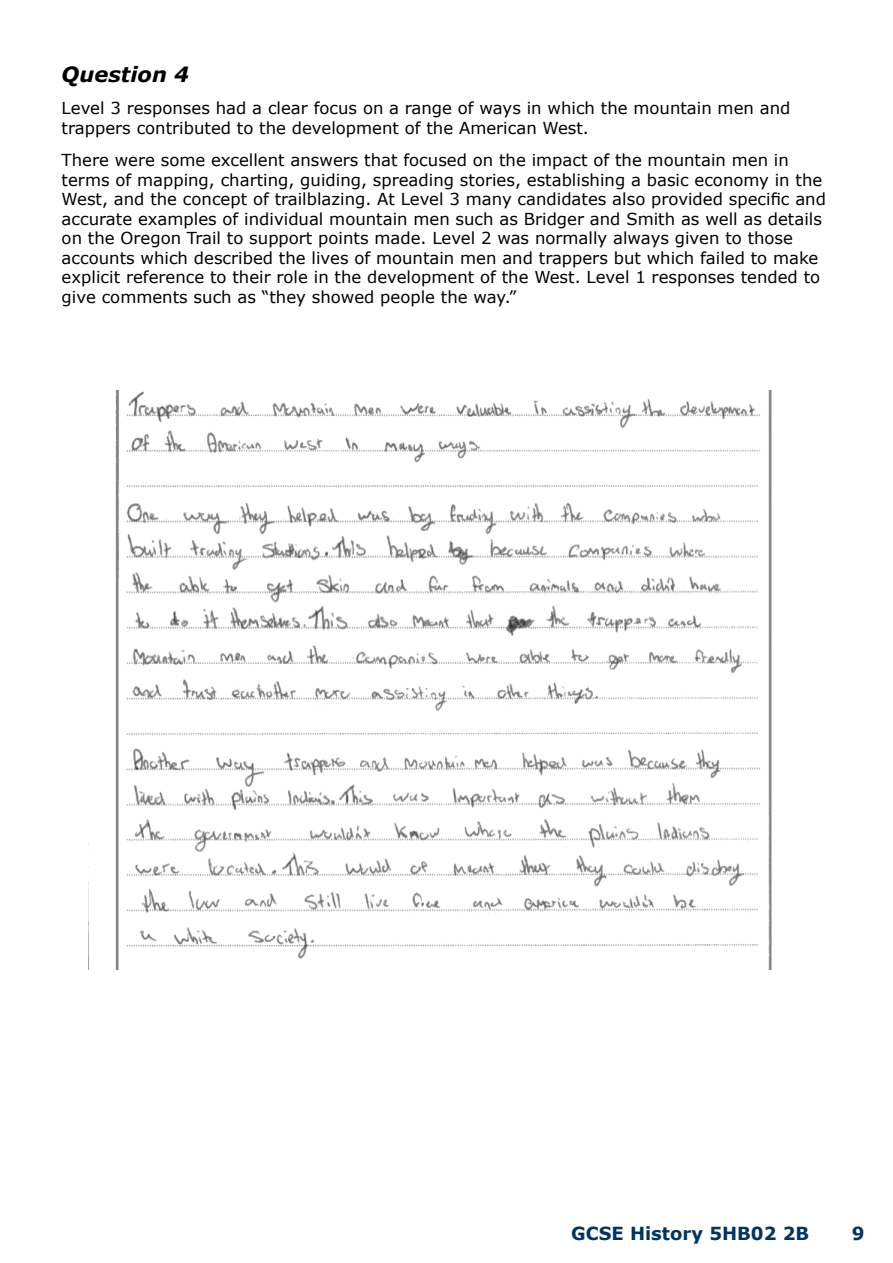
<style>
.page{position:relative;width:893px;height:1263px;background:#fff}
.page>*{position:absolute;margin:0;border:0;box-sizing:border-box;transform-origin:0 0}
.t1{font:italic 700 21px "Verdana";color:#000}
.t2{font:700 18px "Verdana";color:#00355f}
.t3{font:16.5px/19.5px "Verdana";color:#000}
</style>
<div class="page">
<img style="left:88px;top:390px;width:684px;height:579px">
<p class="t1" style="left:62px;top:59px;width:129px">Question 4</p>
<p class="t3" style="left:62px;top:98px;width:730px">Level 3 responses had a clear focus on a range of ways in which the mountain men and trappers contributed to the development of the American West.</p>
<p class="t3" style="left:62px;top:150px;width:766px">There were some excellent answers that focused on the impact of the mountain men in terms of mapping, charting, guiding, spreading stories, establishing a basic economy in the West, and the concept of trailblazing. At Level 3 many candidates also provided specific and accurate examples of individual mountain men such as Bridger and Smith as well as details on the Oregon Trail to support points made. Level 2 was normally always given to those accounts which described the lives of mountain men and trappers but which failed to make explicit reference to their role in the development of the West. Level 1 responses tended to give comments such as “they showed people the way.”</p>
<p class="t2" style="left:571px;top:1221px;width:239px">GCSE History 5HB02 2B</p>
<p class="t2" style="left:852px;top:1221px;width:14px">9</p>
</div>
